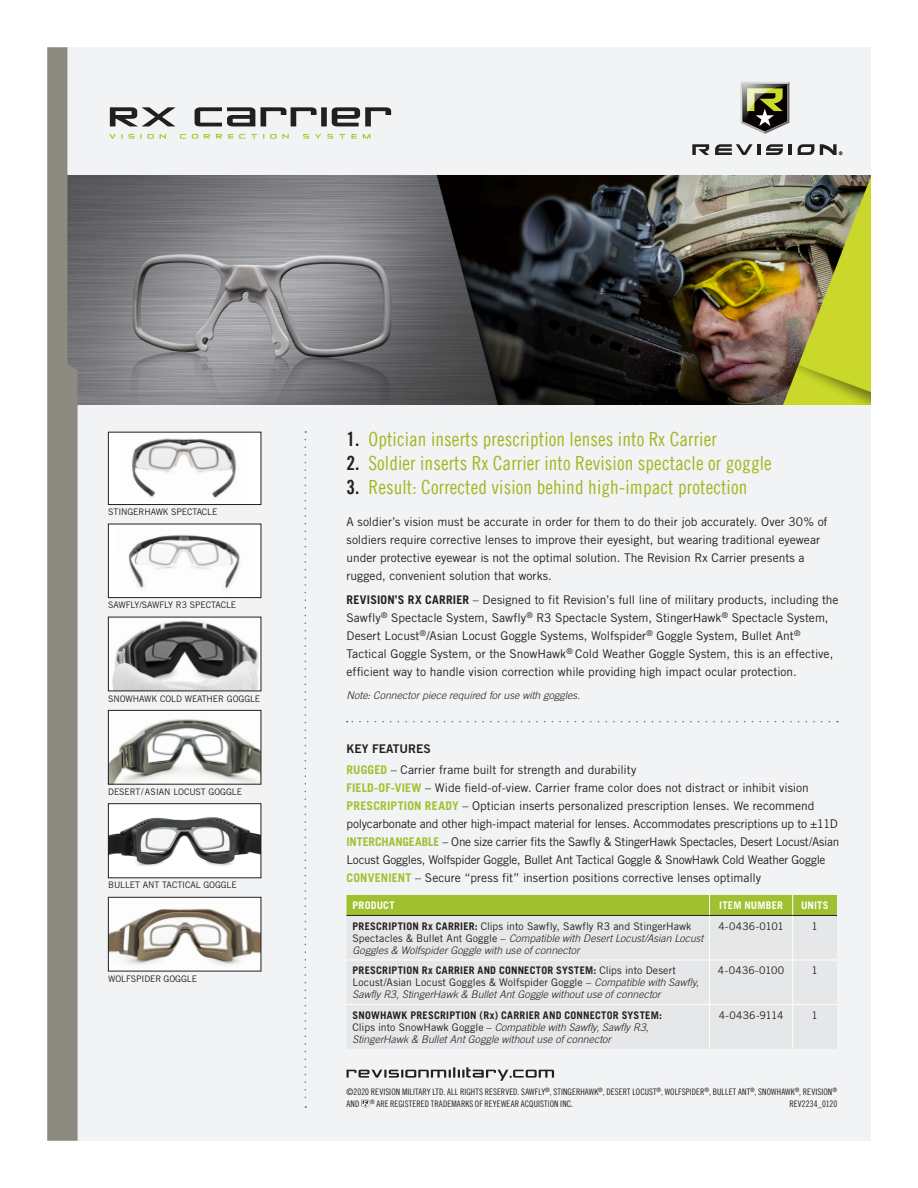
<style>
.page{position:relative;width:918px;height:1188px;background:#fff}
.page>*{position:absolute;margin:0;border:0;box-sizing:border-box;transform-origin:0 0}
.Sub_header_15_20_pts{font:19.5px "Trade Gothic LT Cond Eighteen";letter-spacing:.005em;color:#a5b522}
.Body_8_13pts{font:12px/18px "Trade Gothic";letter-spacing:-.005em;color:#231f20}
.Body_8_13pts-2{font:12px "Trade Gothic Bold Two";color:#231f20}
.Body_8_13pts-3{font:italic 300 10.5px/12px "Trade Gothic";letter-spacing:.005em;color:#231f20}
.Body_8_13pts-4{font:700 10.5px "Trade Gothic";letter-spacing:.02em;color:#fff}
.Body_8_13pts-5{font:10.5px "Trade Gothic";letter-spacing:-.02em;color:#231f20}
.Body_8_13pts-6{font:10.5px "Trade Gothic";letter-spacing:.005em;color:#231f20}
.Warranty_text_6_8_pt{font:9px/12px "Trade Gothic LT Cond Eighteen";letter-spacing:.01em;color:#231f20}
.t1{font:9px "Trade Gothic";letter-spacing:-.01em;color:#231f20}
.s1{font-family:"Trade Gothic LT Bold Cond Twenty";color:#231f20}
.s2{font-weight:700}
.s3{font-weight:700;color:#a1c030}
.s4{font-weight:700;font-style:normal}
.s5{font-weight:400;font-style:normal}
</style>
<div class="page">
<div style="left:47px;top:47px;width:824px;height:1094px;background:#f2f3f4"></div>
<svg style="left:692px;top:144px;width:17px;height:11px"></svg>
<svg style="left:789px;top:144px;width:3px;height:11px"></svg>
<svg style="left:798px;top:144px;width:16px;height:11px"></svg>
<svg style="left:715px;top:144px;width:45px;height:11px"></svg>
<svg style="left:766px;top:144px;width:17px;height:11px"></svg>
<svg style="left:820px;top:144px;width:22px;height:11px"></svg>
<svg style="left:740px;top:82px;width:49px;height:52px;background:#7b7b62"></svg>
<img style="left:110px;top:806px;width:149px;height:70px">
<img style="left:110px;top:899px;width:149px;height:70px">
<div style="left:108px;top:897px;width:153px;height:74px;border:1px solid #231f20"></div>
<img style="left:110px;top:712px;width:149px;height:70px">
<div style="left:108px;top:710px;width:153px;height:74px;border:1px solid #231f20"></div>
<div style="left:108px;top:432px;width:153px;height:73px;background:#fff"></div>
<img style="left:132px;top:438px;width:105px;height:60px">
<div style="left:108px;top:432px;width:153px;height:73px;border:1px solid #231f20"></div>
<img style="left:110px;top:619px;width:149px;height:70px">
<div style="left:108px;top:524px;width:153px;height:74px;background:#fff"></div>
<img style="left:128px;top:534px;width:112px;height:55px">
<div style="left:108px;top:524px;width:153px;height:74px;border:1px solid #231f20"></div>
<svg style="left:109px;top:134px;width:261px;height:5px"></svg>
<svg style="left:110px;top:107px;width:281px;height:19px"></svg>
<svg style="left:347px;top:721px;width:482px;height:1px"></svg>
<div style="left:347px;top:916px;width:490px;height:133px;background:#e6e7e9"></div>
<div style="left:346px;top:895px;width:491px;height:20px;background:#a1c030"></div>
<hr style="left:709px;top:916px;width:1px;height:44px;background:#fff">
<hr style="left:792px;top:916px;width:1px;height:44px;background:#fff">
<hr style="left:346px;top:960px;width:364px;height:1px;background:#fff">
<hr style="left:710px;top:960px;width:83px;height:1px;background:#fff">
<hr style="left:709px;top:960px;width:1px;height:44px;background:#fff">
<hr style="left:793px;top:960px;width:44px;height:1px;background:#fff">
<hr style="left:792px;top:960px;width:1px;height:44px;background:#fff">
<hr style="left:346px;top:1004px;width:364px;height:1px;background:#fff">
<hr style="left:710px;top:1004px;width:83px;height:1px;background:#fff">
<hr style="left:709px;top:1005px;width:1px;height:44px;background:#fff">
<hr style="left:793px;top:1004px;width:44px;height:1px;background:#fff">
<hr style="left:792px;top:1005px;width:1px;height:44px;background:#fff">
<hr style="left:346px;top:915px;width:364px;height:1px;background:#231f20">
<hr style="left:710px;top:915px;width:83px;height:1px;background:#231f20">
<hr style="left:793px;top:915px;width:44px;height:1px;background:#231f20">
<svg style="left:304px;top:440px;width:2px;height:668px"></svg>
<svg style="left:347px;top:1067px;width:207px;height:14px"></svg>
<img style="left:78px;top:176px;width:793px;height:229px">
<svg style="left:47px;top:47px;width:31px;height:1094px;background:#8f8d86"></svg>
<svg style="left:362px;top:1100px;width:7px;height:8px"></svg>
<p class="t1" style="left:108px;top:507px;width:111px">STINGERHAWK SPECTACLE</p>
<p class="t1" style="left:108px;top:600px;width:130px">SAWFLY/SAWFLY R3 SPECTACLE</p>
<p class="t1" style="left:108px;top:693px;width:154px">SNOWHAWK COLD WEATHER GOGGLE</p>
<p class="t1" style="left:108px;top:786px;width:135px">DESERT/ ASIAN LOCUST GOGGLE</p>
<p class="t1" style="left:108px;top:880px;width:130px">BULLET ANT TACTICAL GOGGLE</p>
<p class="t1" style="left:108px;top:973px;width:90px">WOLFSPIDER GOGGLE</p>
<p class="Sub_header_15_20_pts" style="left:346px;top:428px;width:372px"><span class="s1">1.</span> Optician inserts prescription lenses into Rx Carrier</p>
<p class="Sub_header_15_20_pts" style="left:346px;top:452px;width:427px"><span class="s1">2.</span> Soldier inserts Rx Carrier into Revision spectacle or goggle</p>
<p class="Sub_header_15_20_pts" style="left:346px;top:476px;width:402px"><span class="s1">3.</span> Result: Corrected vision behind high-impact protection</p>
<p class="Body_8_13pts" style="left:346px;top:512px;width:483px">A soldier’s vision must be accurate in order for them to do their job accurately. Over 30% of soldiers require corrective lenses to improve their eyesight, but wearing traditional eyewear under protective eyewear is not the optimal solution. The Revision Rx Carrier presents a rugged, convenient solution that works.</p>
<p class="Body_8_13pts" style="left:346px;top:591px;width:494px"><span class="s2">REVISION’S RX CARRIER</span> – Designed to fit Revision’s full line of military products, including the Sawfly<sup>®</sup> Spectacle System, Sawfly<sup>®</sup> R3 Spectacle System, StingerHawk<sup>®</sup> Spectacle System, Desert Locust<sup>®</sup>/Asian Locust Goggle Systems, Wolfspider<sup>®</sup> Goggle System, Bullet Ant<sup>® </sup>Tactical Goggle System, or the SnowHawk<sup>®</sup> Cold Weather Goggle System, this is an effective, efficient way to handle vision correction while providing high impact ocular protection.</p>
<p class="Body_8_13pts-3" style="left:347px;top:689px;width:235px">Note: Connector piece required for use with goggles.</p>
<p class="Body_8_13pts-2" style="left:346px;top:741px;width:86px">KEY FEATURES</p>
<p class="Body_8_13pts" style="left:346px;top:761px;width:292px"><span class="s3">RUGGED</span> – Carrier frame built for strength and durability</p>
<p class="Body_8_13pts" style="left:346px;top:779px;width:464px"><span class="s3">FIELD-OF-VIEW</span> – Wide field-of-view. Carrier frame color does not distract or inhibit vision</p>
<p class="Body_8_13pts" style="left:346px;top:797px;width:493px"><span class="s3">PRESCRIPTION READY</span> – Optician inserts personalized prescription lenses. We recommend polycarbonate and other high-impact material for lenses. Accommodates prescriptions up to ±11D</p>
<p class="Body_8_13pts" style="left:346px;top:833px;width:494px"><span class="s3">INTERCHANGEABLE</span> – One size carrier fits the Sawfly &amp; StingerHawk Spectacles, Desert Locust/Asian<br>Locust Goggles, Wolfspider Goggle, Bullet Ant Tactical Goggle &amp; SnowHawk Cold Weather Goggle</p>
<p class="Body_8_13pts" style="left:346px;top:869px;width:416px"><span class="s3">CONVENIENT</span> – Secure “press fit” insertion positions corrective lenses optimally</p>
<p class="Body_8_13pts-4" style="left:352px;top:899px;width:44px">PRODUCT</p>
<p class="Body_8_13pts-4" style="left:719px;top:899px;width:65px">ITEM NUMBER</p>
<p class="Body_8_13pts-4" style="left:801px;top:899px;width:29px">UNITS</p>
<p class="Body_8_13pts-3" style="left:352px;top:920px;width:353px"><span class="s4">PRESCRIPTION Rx CARRIER:</span> <span class="s5">Clips into Sawfly, Sawfly R3 and StingerHawk<br>Spectacles &amp; Bullet Ant Goggle –</span> Compatible with Desert Locust/Asian Locust<br>Goggles &amp; Wolfspider Goggle with use of connector</p>
<p class="Body_8_13pts-5" style="left:718px;top:920px;width:67px">4-0436-0101</p>
<p class="Body_8_13pts-6" style="left:812px;top:920px;width:8px">1</p>
<p class="Body_8_13pts-3" style="left:352px;top:965px;width:348px"><span class="s4">PRESCRIPTION Rx CARRIER AND CONNECTOR SYSTEM:</span> <span class="s5">Clips into Desert<br>Locust/Asian Locust Goggles &amp; Wolfspider Goggle –</span> Compatible with Sawfly,<br>Sawfly R3, StingerHawk &amp; Bullet Ant Goggle without use of connector</p>
<p class="Body_8_13pts-6" style="left:718px;top:964px;width:68px">4-0436-0100</p>
<p class="Body_8_13pts-6" style="left:812px;top:964px;width:8px">1</p>
<p class="Body_8_13pts-3" style="left:352px;top:1009px;width:311px"><span class="s4">SNOWHAWK PRESCRIPTION (Rx) CARRIER AND CONNECTOR SYSTEM:<br></span><span class="s5">Clips into SnowHawk Goggle –</span> Compatible with Sawfly, Sawfly R3,<br>StingerHawk &amp; Bullet Ant Goggle without use of connector</p>
<p class="Body_8_13pts-5" style="left:719px;top:1009px;width:66px">4-0436-9114</p>
<p class="Body_8_13pts-6" style="left:812px;top:1009px;width:8px">1</p>
<p class="Warranty_text_6_8_pt" style="left:346px;top:1086px;width:492px">©2020 REVISION MILITARY LTD. ALL RIGHTS RESERVED. SAWFLY<sup>®</sup>, STINGERHAWK<sup>®</sup>, DESERT LOCUST<sup>®</sup>, WOLFSPIDER<sup>®</sup>, BULLET ANT<sup>®</sup>, SNOWHAWK<sup>®</sup>, REVISION<sup>®<br></sup>AND <sup>®</sup> ARE REGISTERED TRADEMARKS OF REYEWEAR ACQUISTION INC.</p>
<p class="Warranty_text_6_8_pt" style="left:790px;top:1098px;width:49px">REV2234_0120</p>
</div>
